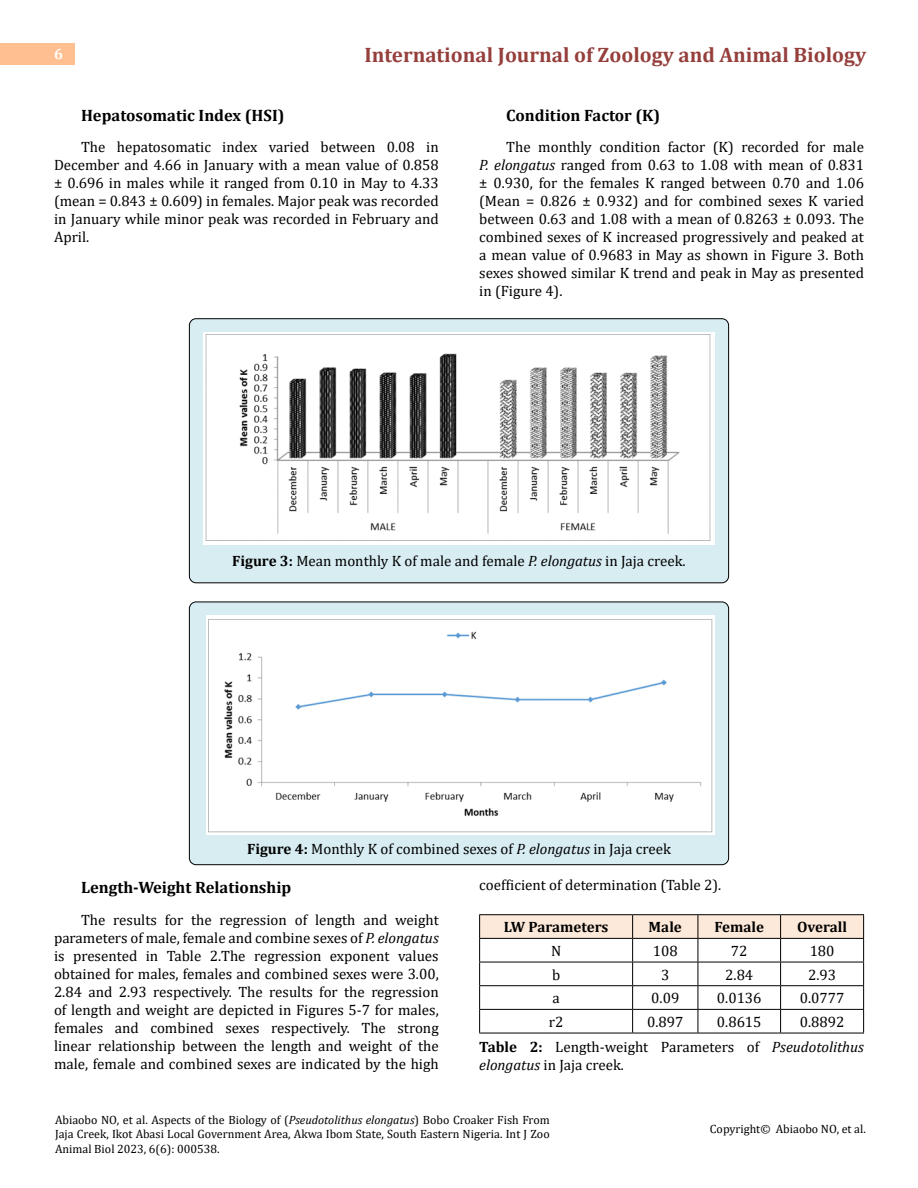
<style>
.page{position:relative;width:918px;height:1188px;background:#fff}
.page>*{position:absolute;margin:0;border:0;box-sizing:border-box;transform-origin:0 0}
.t1{font:700 21px "Cambria";color:#953f3c}
.t2{font:700 16.5px "Cambria";color:#000}
.t3{font:15px/18px "Cambria";color:#000;text-align:justify}
.t4{font:700 15px "Cambria";color:#000}
.t5{font:700 15px "Cambria";color:#fff}
.t6{font:12px/14.4px "Cambria";color:#000;text-align:justify}
.s1{font-style:italic}
.s2{font-weight:700}
</style>
<div class="page">
<div style="left:0;top:43px;width:75px;height:21px;background:#ffbf91"></div>
<div style="left:189px;top:602px;width:540px;height:263px;background:#d8edf2;border-radius:7px"></div>
<div style="left:189px;top:602px;width:540px;height:263px;border:1px solid #000;border-radius:7px"></div>
<div style="left:189px;top:319px;width:540px;height:264px;background:#d8edf2;border-radius:7px"></div>
<div style="left:189px;top:318px;width:540px;height:265px;border:1px solid #000;border-radius:7px"></div>
<img style="left:203px;top:332px;width:512px;height:213px">
<div style="left:207px;top:616px;width:508px;height:219px;background:#fff"></div>
<hr style="left:479px;top:914px;width:154px;height:1px;background:#000">
<hr style="left:633px;top:914px;width:65px;height:1px;background:#000">
<hr style="left:698px;top:914px;width:83px;height:1px;background:#000">
<hr style="left:781px;top:914px;width:83px;height:1px;background:#000">
<hr style="left:479px;top:1033px;width:154px;height:1px;background:#000">
<hr style="left:633px;top:1033px;width:65px;height:1px;background:#000">
<hr style="left:698px;top:1033px;width:83px;height:1px;background:#000">
<hr style="left:781px;top:1033px;width:83px;height:1px;background:#000">
<svg style="left:479px;top:915px;width:385px;height:118px"></svg>
<p class="t5" style="left:54px;top:44px;width:10px">6</p>
<h1 class="t1" style="left:364px;top:40px;width:503px">International Journal of Zoology and Animal Biology</h1>
<p class="t2" style="left:81px;top:104px;width:205px">Hepatosomatic Index (HSI)</p>
<p class="t3" style="left:54px;top:138px;width:386px;text-indent:27px">The hepatosomatic index varied between 0.08 in December and 4.66 in January with a mean value of 0.858 ± 0.696 in males while it ranged from 0.10 in May to 4.33 (mean = 0.843 ± 0.609) in females. Major peak was recorded in January while minor peak was recorded in February and April.</p>
<p class="t2" style="left:506px;top:104px;width:156px">Condition Factor (K)</p>
<p class="t3" style="left:479px;top:138px;width:386px;text-indent:27px">The monthly condition factor (K) recorded for male <span class="s1">P. elongatus</span> ranged from 0.63 to 1.08 with mean of 0.831 ± 0.930, for the females K ranged between 0.70 and 1.06 (Mean = 0.826 ± 0.932) and for combined sexes K varied between 0.63 and 1.08 with a mean of 0.8263 ± 0.093. The combined sexes of K increased progressively and peaked at a mean value of 0.9683 in May as shown in Figure 3. Both sexes showed similar K trend and peak in May as presented in (Figure 4).</p>
<p class="t3" style="left:232px;top:552px;width:455px"><span class="s2">Figure 3:</span> Mean monthly K of male and female <span class="s1">P. elongatus</span> in Jaja creek.</p>
<p class="t3" style="left:247px;top:840px;width:425px"><span class="s2">Figure 4:</span> Monthly K of combined sexes of <span class="s1">P. elongatus</span> in Jaja creek</p>
<p class="t2" style="left:81px;top:876px;width:212px">Length-Weight Relationship</p>
<p class="t3" style="left:54px;top:911px;width:386px;text-indent:27px">The results for the regression of length and weight parameters of male, female and combine sexes of <span class="s1">P. elongatus </span>is presented in Table 2.The regression exponent values obtained for males, females and combined sexes were 3.00, 2.84 and 2.93 respectively. The results for the regression of length and weight are depicted in Figures 5-7 for males, females and combined sexes respectively. The strong linear relationship between the length and weight of the male, female and combined sexes are indicated by the high</p>
<p class="t3" style="left:479px;top:876px;width:243px">coefficient of determination (Table 2).</p>
<p class="t4" style="left:504px;top:917px;width:106px">LW Parameters</p>
<p class="t4" style="left:649px;top:917px;width:35px">Male</p>
<p class="t4" style="left:715px;top:917px;width:51px">Female</p>
<p class="t4" style="left:797px;top:917px;width:51px">Overall</p>
<p class="t3" style="left:551px;top:942px;width:12px">N</p>
<p class="t3" style="left:653px;top:942px;width:26px">108</p>
<p class="t3" style="left:731px;top:942px;width:18px">72</p>
<p class="t3" style="left:810px;top:942px;width:26px">180</p>
<p class="t3" style="left:552px;top:966px;width:10px">b</p>
<p class="t3" style="left:661px;top:966px;width:10px">3</p>
<p class="t3" style="left:725px;top:966px;width:30px">2.84</p>
<p class="t3" style="left:808px;top:966px;width:30px">2.93</p>
<p class="t3" style="left:552px;top:989px;width:9px">a</p>
<p class="t3" style="left:651px;top:989px;width:30px">0.09</p>
<p class="t3" style="left:717px;top:989px;width:46px">0.0136</p>
<p class="t3" style="left:800px;top:989px;width:46px">0.0777</p>
<p class="t3" style="left:549px;top:1013px;width:16px">r2</p>
<p class="t3" style="left:647px;top:1013px;width:38px">0.897</p>
<p class="t3" style="left:717px;top:1013px;width:46px">0.8615</p>
<p class="t3" style="left:479px;top:1009px;width:386px;line-height:25.2px;text-indent:321px">0.8892<br><span class="s2">Table 2:</span> Length-weight Parameters of <span class="s1">Pseudotolithus</span></p>
<p class="t3" style="left:479px;top:1056px;width:146px"><span class="s1">elongatus</span> in Jaja creek.</p>
<p class="t6" style="left:55px;top:1113px;width:496px">Abiaobo NO, et al. Aspects of the Biology of (<span class="s1">Pseudotolithus elongatus</span>) Bobo Croaker Fish From Jaja Creek, Ikot Abasi Local Government Area, Akwa Ibom State, South Eastern Nigeria. Int J Zoo Animal Biol 2023, 6(6): 000538.</p>
<p class="t6" style="left:710px;top:1121px;width:158px">Copyright© Abiaobo NO, et al.</p>
</div>
